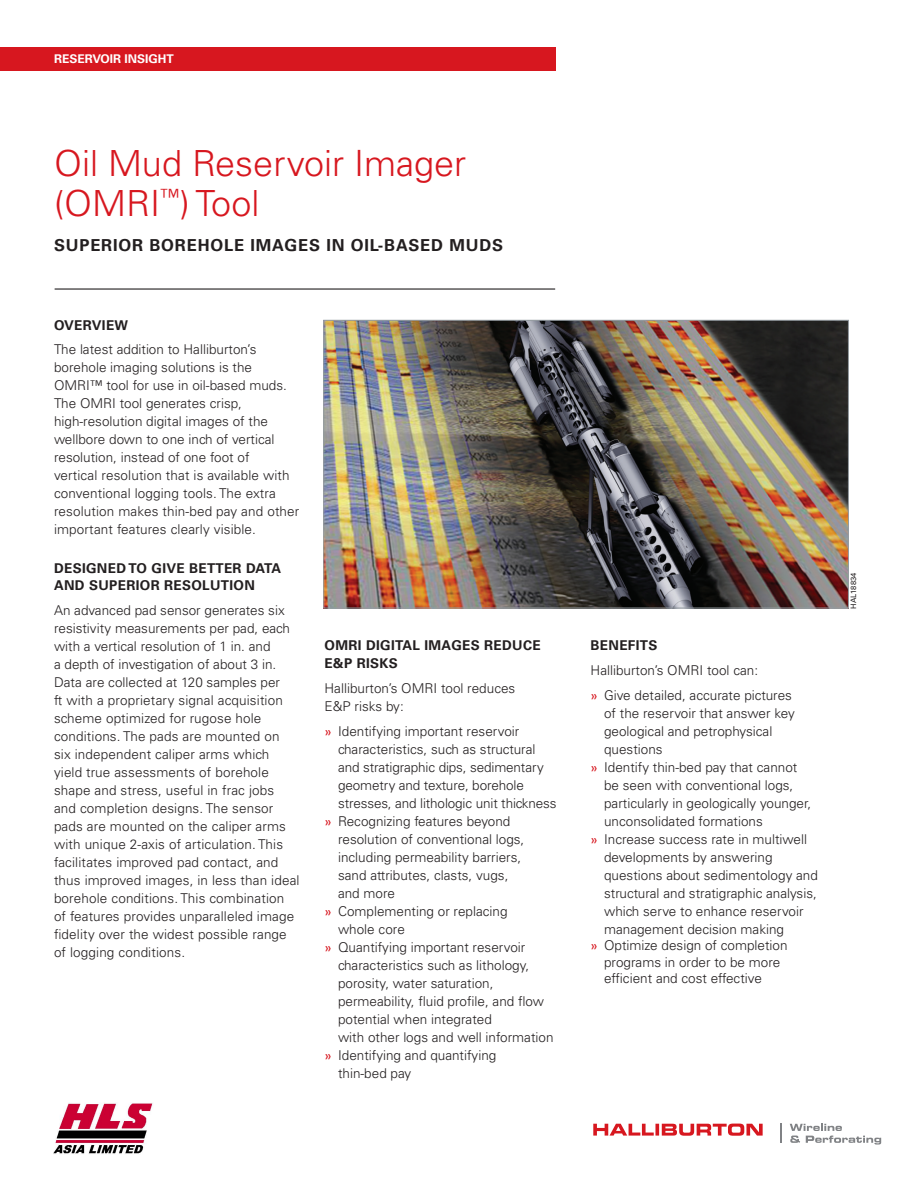
<style>
.page{position:relative;width:918px;height:1188px;background:#fff}
.page>*{position:absolute;margin:0;border:0;box-sizing:border-box;transform-origin:0 0}
.Product_Service_Name{font:300 36px/40.5px "Univers LT Std";color:#d7171f}
.Subhead{font:700 16.5px "Univers LT Std";letter-spacing:.05em;color:#231f20}
.Body{font:300 13.5px/18px "Univers LT Std";color:#231f20}
.Body_Subhead{font:700 13.5px/18px "Univers LT Std";letter-spacing:.025em;color:#231f20}
.t1{font:700 12px "Univers LT Std";color:#fff}
.HAL_number{font:7.5px "Univers LT Std";color:#231f20}
.s1{font-weight:400;color:#d7171f}
</style>
<div class="page">
<hr style="left:55px;top:288px;width:500px;height:2px;background:#231f20">
<img style="left:325px;top:322px;width:522px;height:285px">
<div style="left:323px;top:320px;width:526px;height:289px;border:1px solid #959ca1"></div>
<div style="left:0;top:47px;width:555px;height:23px;background:#d7171f"></div>
<svg style="left:593px;top:1124px;width:170px;height:12px"></svg>
<svg style="left:790px;top:1124px;width:91px;height:21px"></svg>
<svg style="left:780px;top:1124px;width:1px;height:19px"></svg>
<img style="left:53px;top:1103px;width:100px;height:51px">
<p class="t1" style="left:54px;top:51px;width:119px">L V L 1 CAPABILITY</p>
<p class="Product_Service_Name" style="left:54px;top:143px;width:414px">Oil Mud Reservoir Imager (OMRI<sup>™</sup>) Tool</p>
<p class="Subhead" style="left:54px;top:235px;width:451px">SUPERIOR BOREHOLE IMAGES IN OIL-BASED MUDS</p>
<p class="Body_Subhead" style="left:54px;top:316px;width:76px">OVERVIEW</p>
<p class="Body" style="left:54px;top:341px;width:247px">The latest addition to Halliburton’s borehole imaging solutions is the OMRI™ tool for use in oil-based muds.<br>The OMRI tool generates crisp, high-resolution digital images of the wellbore down to one inch of vertical resolution, instead of one foot of<br>vertical resolution that is available with conventional logging tools. The extra resolution makes thin-bed pay and other important features clearly visible.</p>
<p class="Body_Subhead" style="left:54px;top:559px;width:229px">DESIGNED TO GIVE BETTER DATA<br>AND SUPERIOR RESOLUTION</p>
<p class="Body" style="left:54px;top:601px;width:247px">An advanced pad sensor generates six resistivity measurements per pad, each with a vertical resolution of 1 in. and<br>a depth of investigation of about 3 in.<br>Data are collected at 120 samples per<br>ft with a proprietary signal acquisition scheme optimized for rugose hole conditions. The pads are mounted on six independent caliper arms which yield true assessments of borehole shape and stress, useful in frac jobs and completion designs. The sensor pads are mounted on the caliper arms with unique 2-axis of articulation. This facilitates improved pad contact, and thus improved images, in less than ideal borehole conditions. This combination of features provides unparalleled image fidelity over the widest possible range of logging conditions.</p>
<p class="Body_Subhead" style="left:325px;top:637px;width:218px">OMRI DIGITAL IMAGES REDUCE<br>E&amp;P RISKS</p>
<p class="Body" style="left:325px;top:679px;width:192px">Halliburton’s OMRI tool reduces<br>E&amp;P risks by:</p>
<p class="Body" style="left:338px;top:722px;width:220px;text-indent:-14px"><span class="s1">»</span> Identifying important reservoir characteristics, such as structural and stratigraphic dips, sedimentary geometry and texture, borehole stresses, and lithologic unit thickness</p>
<p class="Body" style="left:338px;top:812px;width:188px;text-indent:-14px"><span class="s1">»</span> Recognizing features beyond resolution of conventional logs, including permeability barriers, sand attributes, clasts, vugs, and more</p>
<p class="Body" style="left:338px;top:902px;width:171px;text-indent:-14px"><span class="s1">»</span> Complementing or replacing whole core</p>
<p class="Body" style="left:338px;top:938px;width:217px;text-indent:-14px"><span class="s1">»</span> Quantifying important reservoir characteristics such as lithology, porosity, water saturation, permeability, fluid profile, and flow potential when integrated<br>with other logs and well information</p>
<p class="Body" style="left:338px;top:1046px;width:160px;text-indent:-14px"><span class="s1">»</span> Identifying and quantifying thin-bed pay</p>
<p class="Body_Subhead" style="left:591px;top:637px;width:68px">BENEFITS</p>
<p class="Body" style="left:591px;top:661px;width:169px">Halliburton’s OMRI tool can:</p>
<p class="Body" style="left:604px;top:686px;width:192px;text-indent:-14px"><span class="s1">»</span> Give detailed, accurate pictures of the reservoir that answer key geological and petrophysical questions</p>
<p class="Body" style="left:604px;top:758px;width:209px;text-indent:-14px"><span class="s1">»</span> Identify thin-bed pay that cannot be seen with conventional logs, particularly in geologically younger, unconsolidated formations</p>
<p class="Body" style="left:604px;top:830px;width:215px;text-indent:-14px"><span class="s1">»</span> Increase success rate in multiwell developments by answering questions about sedimentology and structural and stratigraphic analysis, which serve to enhance reservoir management decision making</p>
<p class="Body" style="left:604px;top:937px;width:185px;line-height:16.5px;text-indent:-14px"><span class="s1">»</span> Optimize design of completion programs in order to be more efficient and cost effective</p>
<p class="HAL_number" style="left:849px;top:609px;width:37px;rotate:-90deg">HAL18834</p>
</div>
